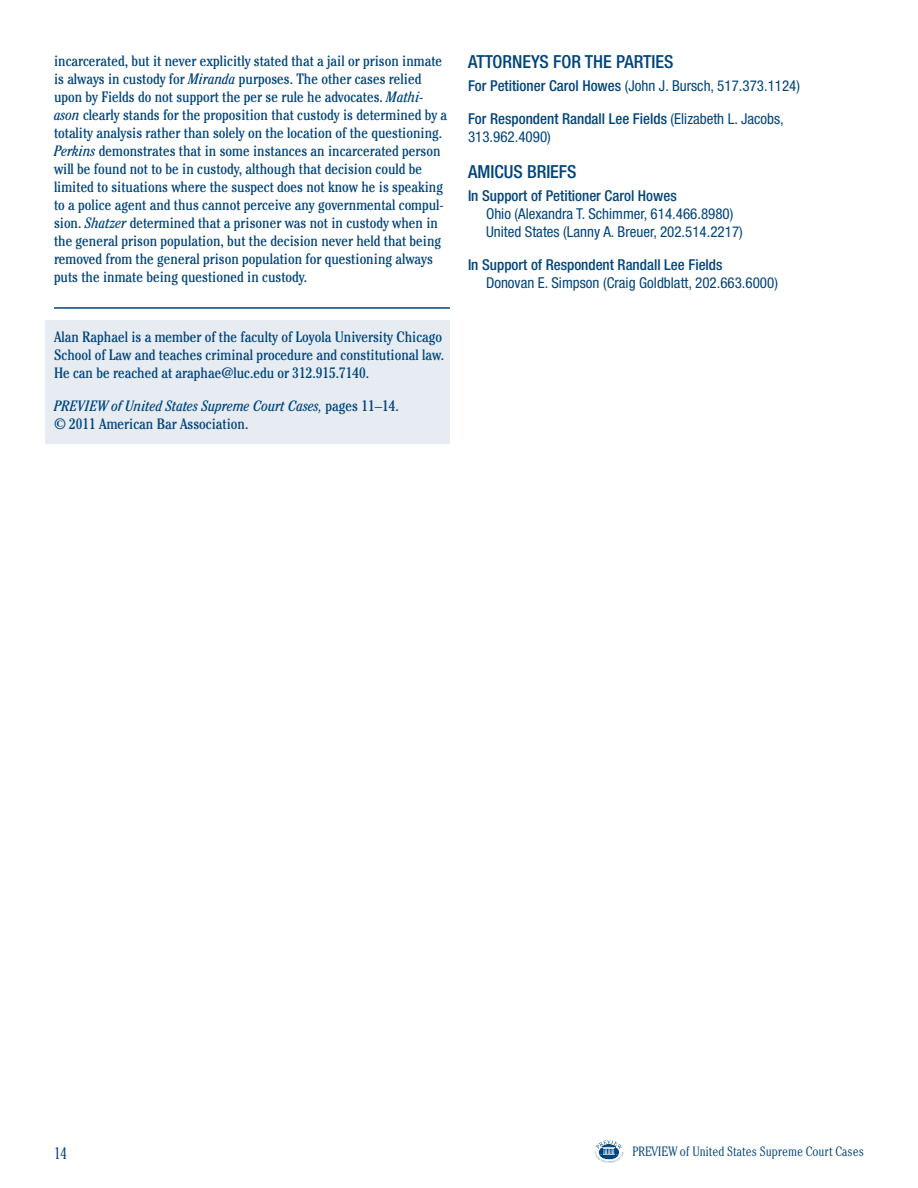
<style>
.page{position:relative;width:918px;height:1188px;background:#fff}
.page>*{position:absolute;margin:0;border:0;box-sizing:border-box;transform-origin:0 0}
.t1{font:500 condensed 18px "Helvetica Neue";letter-spacing:-.02em;color:#00447c}
.t2{font:300 condensed 16.5px "Cheltenham";color:#00447c}
.t3{font:condensed 15px/18px "Cheltenham";color:#00447c}
.t4{font:condensed 15px/18px "Helvetica Neue";color:#00447c}
.t5{font:italic condensed 15px/18px "Cheltenham";color:#00447c}
.t6{font:500 condensed 15px "Helvetica Neue";color:#00447c}
.t7{font:300 condensed 13.5px "Cheltenham";color:#00447c}
.s1{font-style:italic}
.s2{font-style:normal}
.s3{font-weight:500}
</style>
<div class="page">
<svg style="left:594px;top:1140px;width:30px;height:23px"></svg>
<div style="left:45px;top:320px;width:405px;height:123px;background:#e6ecf2"></div>
<hr style="left:54px;top:307px;width:396px;height:2px;background:#00447c">
<p class="t3" style="left:54px;top:51px;width:395px">incarcerated, but it never explicitly stated that a jail or prison inmate is always in custody for <span class="s1">Miranda</span> purposes. The other cases relied upon by Fields do not support the per se rule he advocates. <span class="s1">Mathi&shy;ason</span> clearly stands for the proposition that custody is determined by a totality analysis rather than solely on the location of the questioning.<br><span class="s1">Perkins</span> demonstrates that in some instances an incarcerated person will be found not to be in custody, although that decision could be limited to situations where the suspect does not know he is speaking to a police agent and thus cannot perceive any governmental compul&shy;sion. <span class="s1">Shatzer</span> determined that a prisoner was not in custody when in the general prison population, but the decision never held that being removed from the general prison population for questioning always puts the inmate being questioned in custody.</p>
<p class="t3" style="left:54px;top:327px;width:392px">Alan Raphael is a member of the faculty of Loyola University Chicago<br>School of Law and teaches criminal procedure and constitutional law.<br>He can be reached at araphae@luc.edu or 312.915.7140.</p>
<p class="t5" style="left:54px;top:397px;width:346px">PREVIEW of United States Supreme Court Cases, <span class="s2">pages 11–14. © 2011 American Bar Association.</span></p>
<p class="t1" style="left:468px;top:51px;width:19px">Attorneys</p>
<p class="t1" style="left:553px;top:51px;width:10px">for</p>
<p class="t1" style="left:585px;top:51px;width:10px">the</p>
<p class="t1" style="left:616px;top:51px;width:18px">Parties</p>
<p class="t4" style="left:468px;top:76px;width:334px"><span class="s3">For Petitioner Carol Howes</span> (John J. Bursch, 517.373.1124)</p>
<p class="t4" style="left:468px;top:109px;width:317px"><span class="s3">For Respondent Randall Lee Fields</span> (Elizabeth L. Jacobs,<br>313.962.4090)</p>
<p class="t1" style="left:468px;top:161px;width:20px">Amicus</p>
<p class="t1" style="left:527px;top:161px;width:19px">Briefs</p>
<p class="t6" style="left:468px;top:186px;width:210px">In Support of Petitioner Carol Howes</p>
<p class="t4" style="left:486px;top:204px;width:258px">Ohio (Alexandra T. Schimmer, 614.466.8980)<br>United States (Lanny A. Breuer, 202.514.2217)</p>
<p class="t6" style="left:468px;top:255px;width:256px">In Support of Respondent Randall Lee Fields</p>
<p class="t4" style="left:486px;top:273px;width:294px">Donovan E. Simpson (Craig Goldblatt, 202.663.6000)</p>
<p class="t2" style="left:54px;top:1143px;width:14px">14</p>
<p class="t7" style="left:632px;top:1144px;width:233px">PREVIEW of United States Supreme Court Cases</p>
</div>
